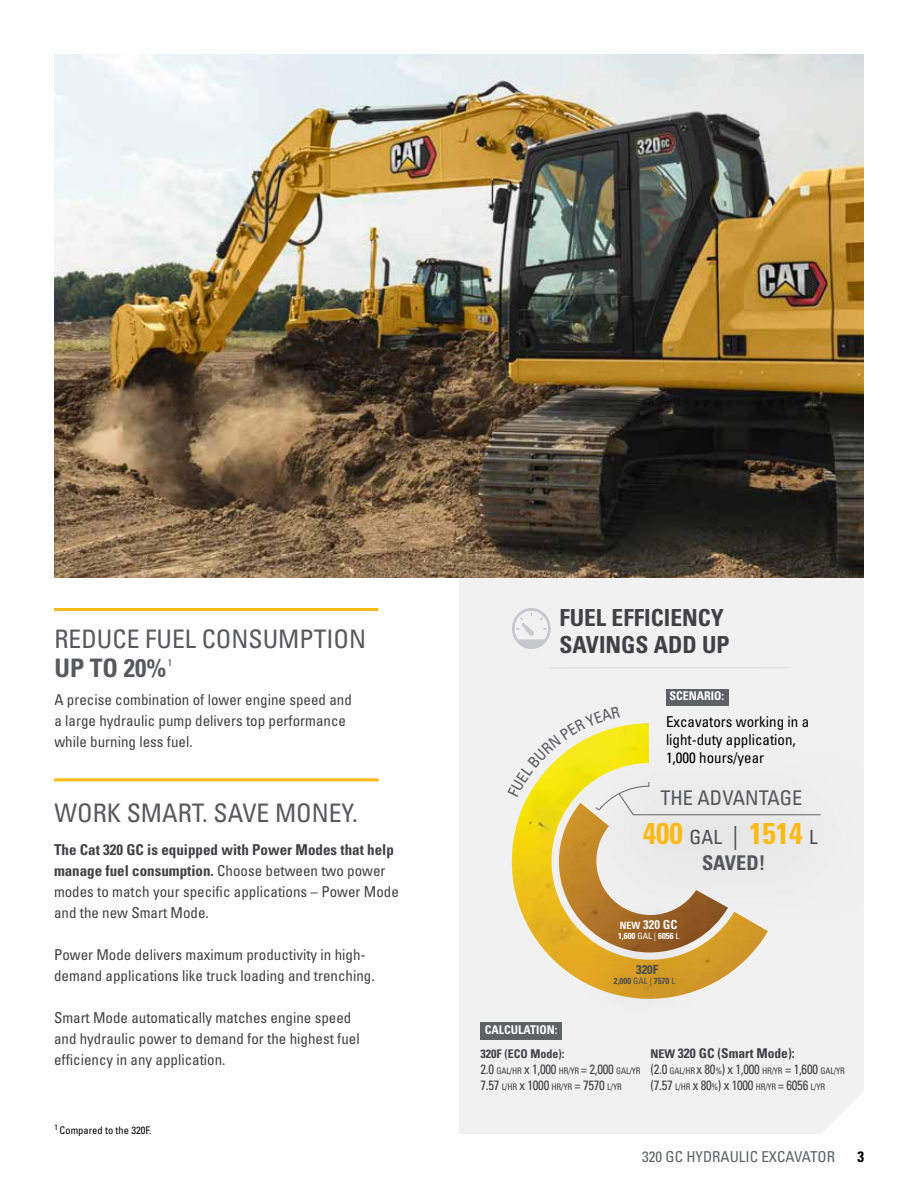
<style>
.page{position:relative;width:918px;height:1188px;background:#fff}
.page>*{position:absolute;margin:0;border:0;box-sizing:border-box;transform-origin:0 0}
.t1{font:700 condensed 30px "Univers LT Std";color:#fdba12}
.t2{font:condensed 25.5px "Univers LT Std";color:#58595b}
.t3{font:700 condensed 25.5px "Univers LT Std";color:#58595b}
.t4{font:700 condensed 23.55px/27px "Univers LT Std";color:#414042}
.t5{font:condensed 20.25px "Univers LT Std";color:#58595b}
.t6{font:700 condensed 20.25px "Univers LT Std";color:#58595b}
.t7{font:condensed 15px/21px "Univers LT Std";color:#414042}
.t8{font:condensed 15px/18px "Univers LT Std";color:#000}
.t9{font:condensed 15px "Univers LT Std";color:#5e6263}
.t10{font:700 condensed 15px "Univers LT Std";color:#000}
.t11{font:condensed 13.5px/16.2px "Univers LT Std";letter-spacing:-.02em;color:#414042;scale:.94 1}
.t12{font:700 condensed 12.6px "Univers LT Std";color:#fff}
.t13{font:700 condensed 12.6px "Univers LT Std";color:#4d4d4f}
.t14{font:700 condensed 12px "Univers LT Std";color:#fff}
.t15{font:700 condensed 12px "Univers LT Std";color:#414042}
.t16{font:condensed 10.5px "Univers LT Std";color:#000}
.t17{font:condensed 9.75px "Univers LT Std";color:#414042}
.t18{font:condensed 9px "Univers LT Std";letter-spacing:-.02em;color:#414042;scale:.94 1}
.t19{font:700 condensed 8.7px "Univers LT Std";color:#4d4d4f}
.t20{font:700 condensed 8.7px "Univers LT Std";color:#fff}
.s1{font-weight:700}
.s2{font-weight:400;font-size:19.5px;color:#4d4d4f}
.s3{font-weight:400;font-size:23.85px;color:#4d4d4f}
.s4{font-size:10.05px}
.s5{font-weight:400}
.s6{font-size:13.5px}
.s7{font-size:9px}
.s8{font-weight:700;font-size:12px}
</style>
<div class="page">
<div style="left:459px;top:578px;width:405px;height:556px;background:#f1f1f2"></div>
<img style="left:54px;top:54px;width:810px;height:524px">
<hr style="left:54px;top:608px;width:325px;height:3px;background:#fdba12">
<hr style="left:54px;top:778px;width:325px;height:3px;background:#fdba12">
<hr style="left:549px;top:668px;width:240px;height:1px;background:#bcc2c6">
<img style="left:510px;top:723px;width:258px;height:277px">
<svg style="left:512px;top:608px;width:39px;height:41px"></svg>
<div style="left:480px;top:1022px;width:82px;height:17px;background:#5e6263"></div>
<div style="left:666px;top:689px;width:62px;height:16px;background:#5e6263"></div>
<div style="left:587px;top:947px;width:113px;height:67px;background:#000;opacity:.65"></div>
<div style="left:568px;top:743px;width:315px;height:185px;background:#000;opacity:.65"></div>
<div style="left:593px;top:902px;width:111px;height:68px;background:#000;opacity:.65"></div>
<svg style="left:508px;top:706px;width:142px;height:110px"></svg>
<h2 class="t2" style="left:54px;top:623px;width:313px">REDUCE FUEL CONSUMPTION</h2>
<h2 class="t3" style="left:54px;top:652px;width:113px">UP TO 20%</h2>
<p class="t7" style="left:54px;top:689px;width:299px">A precise combination of lower engine speed and a large hydraulic pump delivers top performance while burning less fuel.</p>
<p class="t17" style="left:168px;top:657px;width:6px">1</p>
<h2 class="t2" style="left:54px;top:796px;width:305px">WORK SMART. SAVE MONEY.</h2>
<p class="t7" style="left:54px;top:839px;width:346px"><span class="s1">The Cat 320 GC is equipped with Power Modes that help manage fuel consumption.</span> Choose between two power modes to match your specific applications – Power Mode and the new Smart Mode.</p>
<p class="t7" style="left:54px;top:944px;width:322px">Power Mode delivers maximum productivity in high&shy;demand applications like truck loading and trenching.</p>
<p class="t7" style="left:54px;top:1007px;width:307px">Smart Mode automatically matches engine speed and hydraulic power to demand for the highest fuel efficiency in any application.</p>
<p class="t16" style="left:54px;top:1124px;width:98px"><sup>1</sup> Compared to the 320F.</p>
<h3 class="t4" style="left:559px;top:604px;width:172px">FUEL EFFICIENCY<br>SAVINGS ADD UP</h3>
<p class="t14" style="left:669px;top:689px;width:56px">SCENARIO:</p>
<p class="t8" style="left:666px;top:713px;width:145px">Excavators working in a light-duty application,<br>1,000 hours/year</p>
<h3 class="t5" style="left:660px;top:785px;width:143px">THE ADVANTAGE</h3>
<h1 class="t1" style="left:643px;top:815px;width:176px">400 <span class="s2">GAL</span> <span class="s3">|</span> 1514 <span class="s2">L</span></h1>
<p class="t14" style="left:485px;top:1022px;width:74px">CALCULATION:</p>
<p class="t12" style="left:620px;top:916px;width:59px"><span class="s4">NEW</span> 320 GC</p>
<p class="t20" style="left:618px;top:931px;width:63px">1,600 <span class="s5">GAL |</span> 6056 <span class="s5">L</span></p>
<p class="t13" style="left:636px;top:961px;width:24px">320F</p>
<p class="t19" style="left:614px;top:976px;width:63px">2,000 <span class="s5">GAL |</span> 7570 <span class="s5">L</span></p>
<h3 class="t6" style="left:702px;top:850px;width:65px">SAVED!</h3>
<p class="t15" style="left:480px;top:1046px;width:85px">320F (ECO Mode):</p>
<p class="t18" style="left:480px;top:1065px;width:172px"><span class="s6">2.0</span> GAL/HR <span class="s6">x 1,000</span> HR/YR <span class="s6">= 2,000</span> GAL/YR</p>
<p class="t11" style="left:480px;top:1077px;width:152px">7.57 <span class="s7">L/HR</span> x 1000 <span class="s7">HR/YR</span> = 7570 <span class="s7">L/YR</span></p>
<p class="t11" style="left:650px;top:1045px;width:208px"><span class="s8">NEW</span> <span class="s1">320 GC (Smart Mode):<br></span>(2.0 <span class="s7">GAL/HR</span> x 80<span class="s7">%</span>) x 1,000 <span class="s7">HR/YR</span> = 1,600 <span class="s7">GAL/YR </span>(7.57 <span class="s7">L/HR</span> x 80<span class="s7">%</span>) x 1000 <span class="s7">HR/YR</span> = 6056 <span class="s7">L/YR</span></p>
<p class="t9" style="left:642px;top:1147px;width:194px">320 GC HYDRAULIC EXCAVATOR</p>
<p class="t10" style="left:857px;top:1147px;width:8px">3</p>
</div>
